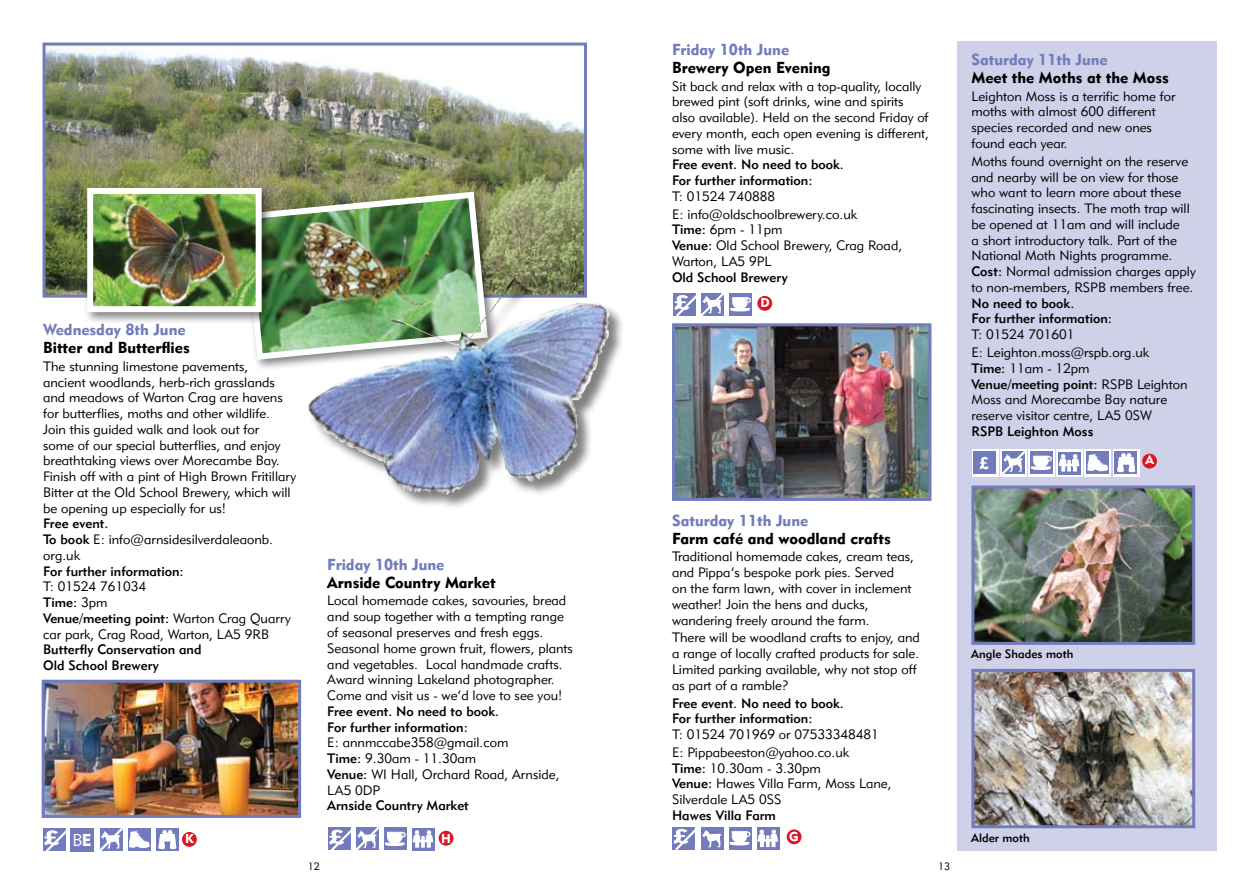
<style>
.page{position:relative;width:1259px;height:893px;background:#fff}
.page>*{position:absolute;margin:0;border:0;box-sizing:border-box;transform-origin:0 0}
.t1{font:17.1px "Geometric 415 BT Lite A";color:#fff}
.t2{font:16.65px "Geometric 415 BT Black A";color:#fff}
.t3{font:15.75px "Geometric 415 BT Black A";color:#000}
.t4{font:15.75px "Geometric 415 BT Black A";color:#727cbc}
.t5{font:13.5px/15.8px "Geometric 415 BT Lite A";color:#000}
.t6{font:13.5px/15.8px "Geometric 415 BT Medium A";color:#000}
.t7{font:12.75px "Geometric 415 BT Black A";color:#fff}
.t8{font:12px "Geometric 415 BT Medium A";color:#000}
.t9{font:10.5px "Geometric 415 BT Lite A";color:#000}
.s1{font-family:"Geometric 415 BT Medium A"}
.s2{font-family:"Geometric 415 BT Lite A"}
.s3{font-family:"Geometric 415 BT Black A"}
</style>
<div class="page">
<div style="left:957px;top:42px;width:259px;height:809px;background:#cfd1e9"></div>
<img style="left:47px;top:48px;width:536px;height:246px">
<div style="left:43px;top:43px;width:544px;height:255px;border:3px solid #727cbc"></div>
<img style="left:46px;top:684px;width:251px;height:130px">
<div style="left:42px;top:680px;width:259px;height:138px;border:3px solid #727cbc"></div>
<div style="left:128px;top:828px;width:23px;height:23px;background:#727cbc"></div>
<svg style="left:100px;top:828px;width:50px;height:23px"></svg>
<svg style="left:43px;top:828px;width:30px;height:24px"></svg>
<div style="left:71px;top:828px;width:23px;height:23px;background:#727cbc"></div>
<div style="left:156px;top:828px;width:23px;height:23px;background:#727cbc"></div>
<svg style="left:159px;top:830px;width:17px;height:19px"></svg>
<div style="left:182px;top:832px;width:15px;height:15px;background:#d71829;border-radius:50%"></div>
<div style="left:239px;top:188px;width:260px;height:183px;background:#000;opacity:.5"></div>
<img style="left:240px;top:188px;width:251px;height:175px">
<div style="left:83px;top:184px;width:191px;height:140px;background:#000;opacity:.5"></div>
<img style="left:94px;top:195px;width:161px;height:110px">
<div style="left:87px;top:188px;width:175px;height:124px;border:6px solid #fff"></div>
<div style="left:410px;top:825px;width:26px;height:27px;background:linear-gradient(to right,#fff,#fff)"></div>
<svg style="left:412px;top:828px;width:23px;height:22px"></svg>
<svg style="left:413px;top:831px;width:20px;height:16px"></svg>
<svg style="left:405px;top:827px;width:2px;height:23px"></svg>
<svg style="left:328px;top:827px;width:77px;height:23px"></svg>
<div style="left:438px;top:831px;width:15px;height:15px;background:#d71829;border-radius:50%"></div>
<svg style="left:750px;top:293px;width:2px;height:23px"></svg>
<svg style="left:673px;top:293px;width:77px;height:23px"></svg>
<div style="left:757px;top:296px;width:15px;height:15px;background:#d71829;border-radius:50%"></div>
<svg style="left:779px;top:827px;width:1px;height:23px"></svg>
<div style="left:756px;top:827px;width:23px;height:23px;background:#727cbc"></div>
<svg style="left:758px;top:830px;width:19px;height:17px"></svg>
<svg style="left:729px;top:827px;width:23px;height:23px"></svg>
<svg style="left:730px;top:832px;width:20px;height:13px"></svg>
<svg style="left:723px;top:827px;width:1px;height:23px"></svg>
<div style="left:700px;top:827px;width:23px;height:23px;background:#727cbc"></div>
<svg style="left:672px;top:827px;width:50px;height:23px"></svg>
<div style="left:786px;top:829px;width:15px;height:15px;background:#d71829;border-radius:50%"></div>
<div style="left:1113px;top:449px;width:26px;height:27px;background:#fff"></div>
<div style="left:1084px;top:449px;width:27px;height:27px;background:#fff"></div>
<div style="left:972px;top:449px;width:26px;height:27px;background:#fff"></div>
<div style="left:973px;top:451px;width:23px;height:23px;background:#727cbc"></div>
<div style="left:1056px;top:449px;width:26px;height:27px;background:linear-gradient(to right,#fff,#fff)"></div>
<div style="left:1028px;top:449px;width:26px;height:27px;background:#fff"></div>
<svg style="left:1058px;top:452px;width:23px;height:22px"></svg>
<svg style="left:1059px;top:455px;width:20px;height:16px"></svg>
<div style="left:1086px;top:451px;width:23px;height:23px;background:#727cbc"></div>
<svg style="left:1087px;top:453px;width:21px;height:18px"></svg>
<svg style="left:1051px;top:451px;width:2px;height:23px"></svg>
<svg style="left:998px;top:449px;width:53px;height:27px"></svg>
<div style="left:1114px;top:451px;width:23px;height:23px;background:#727cbc"></div>
<svg style="left:1117px;top:453px;width:18px;height:20px"></svg>
<div style="left:1142px;top:454px;width:15px;height:15px;background:#d71829;border-radius:50%"></div>
<img style="left:975px;top:489px;width:216px;height:152px">
<div style="left:971px;top:485px;width:224px;height:160px;border:3px solid #727cbc"></div>
<img style="left:975px;top:673px;width:216px;height:151px">
<div style="left:971px;top:669px;width:224px;height:159px;border:3px solid #727cbc"></div>
<img style="left:676px;top:327px;width:251px;height:170px">
<div style="left:672px;top:323px;width:259px;height:178px;border:3px solid #727cbc"></div>
<div style="left:308px;top:273px;width:317px;height:237px;background:#000;opacity:.5"></div>
<img style="left:305px;top:273px;width:211px;height:222px">
<p class="t4" style="left:43px;top:320px;width:144px">Wednesday 8th June</p>
<p class="t3" style="left:43px;top:338px;width:148px">Bitter and Butterflies</p>
<p class="t5" style="left:43px;top:358px;width:255px">The stunning limestone pavements,<br>ancient woodlands, herb-rich grasslands and meadows of Warton Crag are havens for butterflies, moths and other wildlife.<br>Join this guided walk and look out for<br>some of our special butterflies, and enjoy breathtaking views over Morecambe Bay.<br>Finish off with a pint of High Brown Fritillary Bitter at the Old School Brewery, which will be opening up especially for us!</p>
<p class="t6" style="left:43px;top:515px;width:67px">Free event.</p>
<p class="t5" style="left:43px;top:531px;width:231px"><span class="s1">To book</span> E: info@arnsidesilverdaleaonb. org.uk</p>
<p class="t6" style="left:43px;top:563px;width:142px">For further information:</p>
<p class="t5" style="left:43px;top:579px;width:105px">T: 01524 761034</p>
<p class="t6" style="left:43px;top:594px;width:249px">Time: <span class="s2">3pm<br></span>Venue/meeting point: <span class="s2">Warton Crag Quarry</span></p>
<p class="t5" style="left:43px;top:626px;width:227px">car park, Crag Road, Warton, LA5 9RB</p>
<p class="t6" style="left:43px;top:642px;width:160px">Butterfly Conservation and<br>Old School Brewery</p>
<p class="t1" style="left:72px;top:829px;width:20px">B<span class="s3">E</span></p>
<p class="t7" style="left:185px;top:830px;width:10px">K</p>
<p class="t4" style="left:327px;top:555px;width:119px">Friday 10th June</p>
<p class="t3" style="left:327px;top:572px;width:170px">Arnside Country Market</p>
<p class="t5" style="left:327px;top:593px;width:247px">Local homemade cakes, savouries, bread and soup together with a tempting range of seasonal preserves and fresh eggs.<br>Seasonal home grown fruit, flowers, plants and vegetables. Local handmade crafts.<br>Award winning Lakeland photographer.<br>Come and visit us - we’d love to see you!</p>
<p class="t6" style="left:327px;top:703px;width:173px">Free event. No need to book.<br>For further information:</p>
<p class="t5" style="left:327px;top:734px;width:234px">E: annmccabe358@gmail.com<br><span class="s1">Time:</span> 9.30am - 11.30am<br><span class="s1">Venue:</span> WI Hall, Orchard Road, Arnside,<br>LA5 0DP</p>
<p class="t6" style="left:327px;top:797px;width:143px">Arnside Country Market</p>
<p class="t7" style="left:441px;top:830px;width:11px">H</p>
<p class="t4" style="left:672px;top:40px;width:119px">Friday 10th June</p>
<p class="t3" style="left:672px;top:57px;width:160px">Brewery Open Evening</p>
<p class="t5" style="left:672px;top:78px;width:259px">Sit back and relax with a top-quality, locally brewed pint (soft drinks, wine and spirits also available). Held on the second Friday of every month, each open evening is different, some with live music.</p>
<p class="t6" style="left:672px;top:157px;width:173px">Free event. No need to book.<br>For further information:</p>
<p class="t5" style="left:672px;top:187px;width:187px;line-height:17.9px">T: 01524 740888<br>E: info@oldschoolbrewery.co.uk</p>
<p class="t5" style="left:672px;top:222px;width:232px"><span class="s1">Time:</span> 6pm - 11pm<br><span class="s1">Venue:</span> Old School Brewery, Crag Road,<br>Warton, LA5 9PL</p>
<p class="t6" style="left:672px;top:269px;width:117px">Old School Brewery</p>
<p class="t7" style="left:760px;top:295px;width:11px">D</p>
<p class="t4" style="left:672px;top:511px;width:138px">Saturday 11th June</p>
<p class="t3" style="left:672px;top:528px;width:220px">Farm café and woodland crafts</p>
<p class="t5" style="left:672px;top:549px;width:244px">Traditional homemade cakes, cream teas, and Pippa’s bespoke pork pies. Served<br>on the farm lawn, with cover in inclement weather! Join the hens and ducks, wandering freely around the farm.</p>
<p class="t5" style="left:672px;top:630px;width:249px">There will be woodland crafts to enjoy, and a range of locally crafted products for sale.<br>Limited parking available, why not stop off as part of a ramble?</p>
<p class="t6" style="left:672px;top:695px;width:173px">Free event. No need to book.<br>For further information:</p>
<p class="t5" style="left:672px;top:725px;width:208px;line-height:17.9px">T: 01524 701969 or 07533348481<br>E: Pippabeeston@yahoo.co.uk</p>
<p class="t5" style="left:672px;top:760px;width:221px"><span class="s1">Time:</span> 10.30am - 3.30pm<br><span class="s1">Venue:</span> Hawes Villa Farm, Moss Lane,<br>Silverdale LA5 0SS</p>
<p class="t6" style="left:672px;top:807px;width:105px">Hawes Villa Farm</p>
<p class="t7" style="left:789px;top:829px;width:11px">G</p>
<p class="t9" style="left:308px;top:860px;width:13px">12</p>
<p class="t9" style="left:938px;top:860px;width:13px">13</p>
<p class="t4" style="left:971px;top:50px;width:138px">Saturday 11th June</p>
<p class="t3" style="left:971px;top:68px;width:199px">Meet the Moths at the Moss</p>
<p class="t5" style="left:971px;top:88px;width:205px">Leighton Moss is a terrific home for moths with almost 600 different species recorded and new ones found each year.</p>
<p class="t5" style="left:971px;top:153px;width:226px">Moths found overnight on the reserve and nearby will be on view for those who want to learn more about these fascinating insects. The moth trap will be opened at 11am and will include<br>a short introductory talk. Part of the National Moth Nights programme.<br><span class="s1">Cost:</span> Normal admission charges apply to non-members, RSPB members free.</p>
<p class="t6" style="left:971px;top:295px;width:142px">No need to book.<br>For further information:</p>
<p class="t5" style="left:971px;top:325px;width:179px;line-height:17.9px">T: 01524 701601<br>E: Leighton.moss@rspb.org.uk</p>
<p class="t5" style="left:971px;top:360px;width:120px"><span class="s1">Time:</span> 11am - 12pm</p>
<p class="t6" style="left:971px;top:376px;width:217px">Venue/meeting point: <span class="s2">RSPB Leighton</span></p>
<p class="t5" style="left:971px;top:392px;width:197px">Moss and Morecambe Bay nature reserve visitor centre, LA5 0SW</p>
<p class="t6" style="left:971px;top:423px;width:124px">RSPB Leighton Moss</p>
<p class="t2" style="left:979px;top:453px;width:11px">£</p>
<p class="t7" style="left:1145px;top:452px;width:10px">A</p>
<p class="t8" style="left:971px;top:646px;width:104px">Angle Shades moth</p>
<p class="t8" style="left:971px;top:830px;width:60px">Alder moth</p>
</div>
